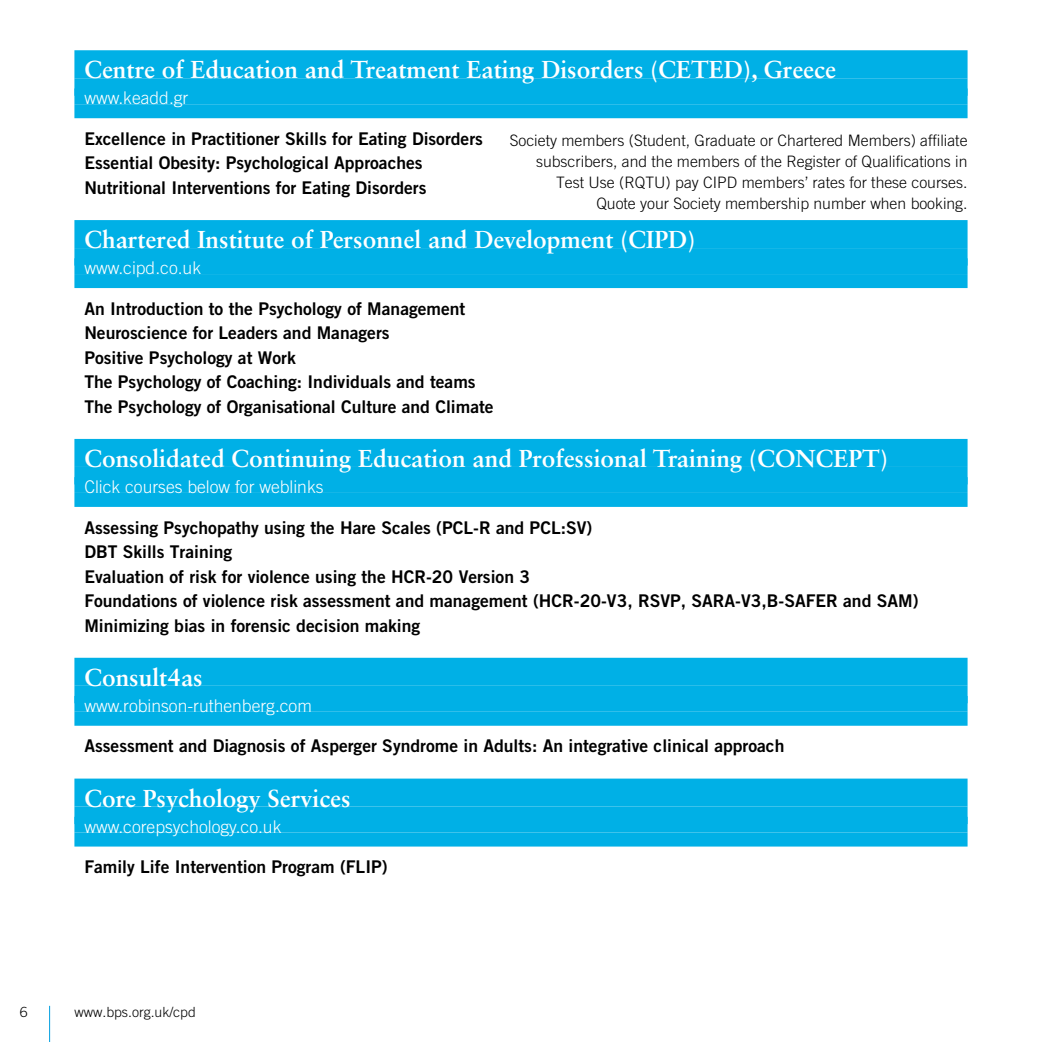
<style>
.page{position:relative;width:1042px;height:1042px;background:#fff}
.page>*{position:absolute;margin:0;border:0;box-sizing:border-box;transform-origin:0 0}
.t1{font:700 24.5px "Sabon LT Std";color:#fff}
.t2{font:17.5px/24.5px "Trade Gothic LT Std Bd 2";color:#000}
.t3{font:300 17.5px "Trade Gothic LT Std";color:#fff}
.t4{font:300 15.75px/21px "Trade Gothic LT Std";color:#000;text-align:right}
.t5{font:300 14px "Trade Gothic LT Std";color:#000}
</style>
<div class="page">
<hr style="left:49px;top:1006px;width:1px;height:36px;background:#009ee0">
<div style="left:74px;top:50px;width:893px;height:28px;background:#00b0e6"></div>
<div style="left:74px;top:78px;width:893px;height:18px;background:#00b0e6"></div>
<div style="left:74px;top:88px;width:893px;height:16px;background:#00b0e6"></div>
<div style="left:74px;top:104px;width:893px;height:14px;background:#00b0e6"></div>
<div style="left:74px;top:220px;width:893px;height:28px;background:#00b0e6"></div>
<div style="left:74px;top:248px;width:893px;height:18px;background:#00b0e6"></div>
<div style="left:74px;top:258px;width:893px;height:16px;background:#00b0e6"></div>
<div style="left:74px;top:274px;width:893px;height:14px;background:#00b0e6"></div>
<div style="left:74px;top:439px;width:893px;height:28px;background:#00b0e6"></div>
<div style="left:74px;top:467px;width:893px;height:17px;background:#00b0e6"></div>
<div style="left:74px;top:477px;width:893px;height:16px;background:#00b0e6"></div>
<div style="left:74px;top:493px;width:893px;height:14px;background:#00b0e6"></div>
<div style="left:74px;top:658px;width:893px;height:28px;background:#00b0e6"></div>
<div style="left:74px;top:686px;width:893px;height:17px;background:#00b0e6"></div>
<div style="left:74px;top:696px;width:893px;height:16px;background:#00b0e6"></div>
<div style="left:74px;top:712px;width:893px;height:14px;background:#00b0e6"></div>
<div style="left:74px;top:778px;width:893px;height:28px;background:#00b0e6"></div>
<div style="left:74px;top:806px;width:893px;height:18px;background:#00b0e6"></div>
<div style="left:74px;top:817px;width:893px;height:15px;background:#00b0e6"></div>
<div style="left:74px;top:832px;width:893px;height:14px;background:#00b0e6"></div>
<h1 class="t1" style="left:84px;top:55px;width:753px">Centre of Education and Treatment Eating Disorders (CETED), Greece</h1>
<p class="t3" style="left:84px;top:88px;width:106px">www.keadd.gr</p>
<p class="t2" style="left:84px;top:126px;width:400px">Excellence in Practitioner Skills for Eating Disorders<br>Essential Obesity: Psychological Approaches<br>Nutritional Interventions for Eating Disorders</p>
<h1 class="t1" style="left:84px;top:224px;width:612px">Chartered Institute of Personnel and Development (CIPD)</h1>
<p class="t3" style="left:84px;top:257px;width:118px">www.cipd.co.uk</p>
<p class="t2" style="left:84px;top:296px;width:411px">An Introduction to the Psychology of Management Neuroscience for Leaders and Managers<br>Positive Psychology at Work<br>The Psychology of Coaching: Individuals and teams The Psychology of Organisational Culture and Climate</p>
<h1 class="t1" style="left:84px;top:443px;width:805px">Consolidated Continuing Education and Professional Training (CONCEPT)</h1>
<p class="t3" style="left:84px;top:476px;width:241px">Click courses below for weblinks</p>
<p class="t2" style="left:84px;top:515px;width:836px">Assessing Psychopathy using the Hare Scales (PCL-R and PCL:SV)<br>DBT Skills Training<br>Evaluation of risk for violence using the HCR-20 Version 3<br>Foundations of violence risk assessment and management (HCR-20-V3, RSVP, SARA-V3,B-SAFER and SAM)<br>Minimizing bias in forensic decision making</p>
<h1 class="t1" style="left:84px;top:662px;width:120px">Consult4as</h1>
<p class="t3" style="left:84px;top:695px;width:229px">www.robinson-ruthenberg.com</p>
<p class="t2" style="left:84px;top:733px;width:701px">Assessment and Diagnosis of Asperger Syndrome in Adults: An integrative clinical approach</p>
<h1 class="t1" style="left:84px;top:783px;width:268px">Core Psychology Services</h1>
<p class="t3" style="left:84px;top:816px;width:199px">www.corepsychology.co.uk</p>
<p class="t2" style="left:84px;top:854px;width:305px">Family Life Intervention Program (FLIP)</p>
<p class="t4" style="left:510px;top:129px;width:459px">Society members (Student, Graduate or Chartered Members) affiliate subscribers, and the members of the Register of Qualifications in Test Use (RQTU) pay CIPD members’ rates for these courses.<br>Quote your Society membership number when booking.</p>
<p class="t5" style="left:20px;top:1004px;width:9px">6</p>
<p class="t5" style="left:74px;top:1004px;width:123px">www.bps.org.uk/cpd</p>
</div>
